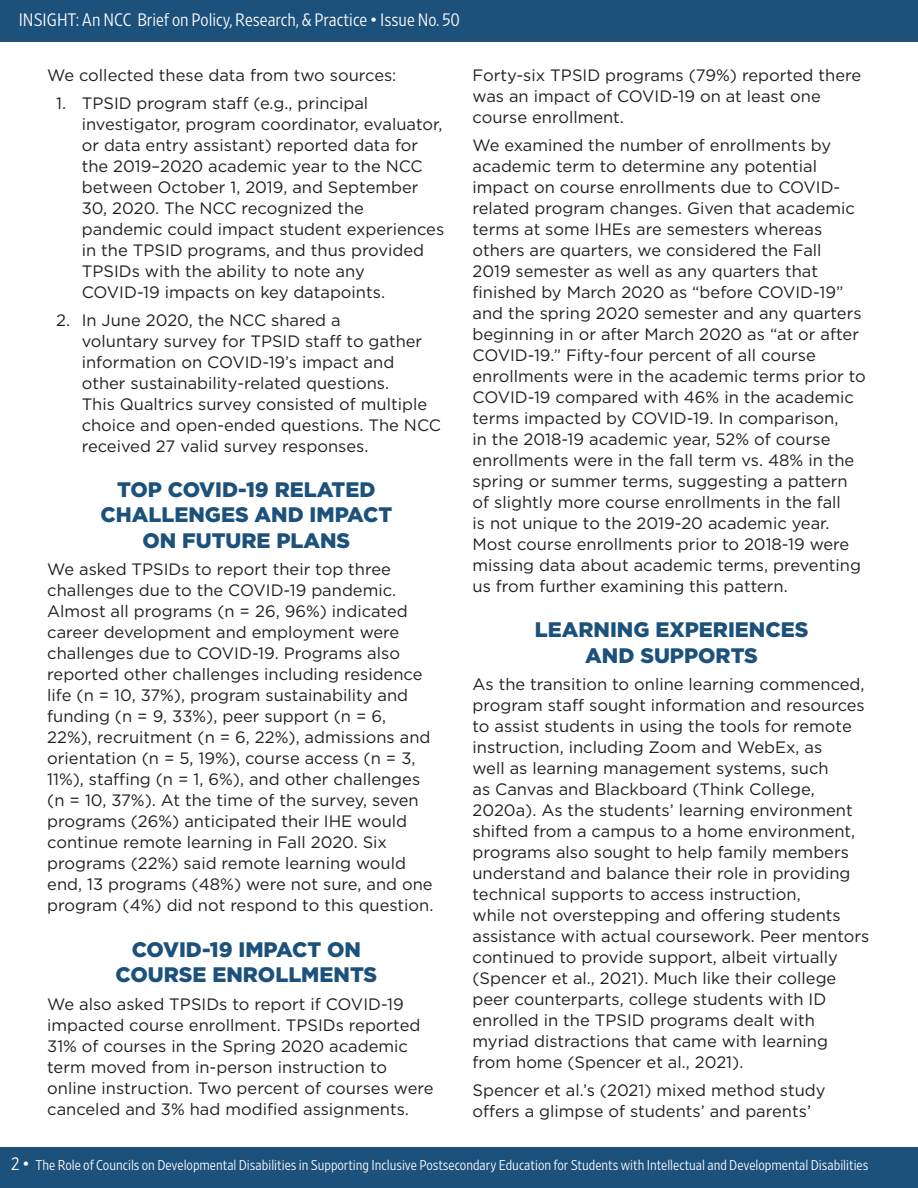
<style>
.page{position:relative;width:918px;height:1188px;background:#fff}
.page>*{position:absolute;margin:0;border:0;box-sizing:border-box;transform-origin:0 0}
.t1{font:900 21px/25.2px "Gotham HTF";color:#1c517c;text-align:center}
.t2{font:300 18px "Retina Narrow";color:#fff}
.t3{font:16.5px/21px "Gotham HTF";color:#231f20}
.t4{font:300 14.25px "Retina Narrow";color:#fff}
.s1{font-size:18px}
</style>
<div class="page">
<div style="left:0;top:0;width:918px;height:41px;background:#1c517c"></div>
<div style="left:0;top:1147px;width:918px;height:41px;background:#1c517c"></div>
<p class="t2" style="left:19px;top:8px;width:443px">INSIGHT: An NCC Brief on Policy, Research, &amp; Practice • Issue No. 50</p>
<p class="t3" style="left:47px;top:65px;width:351px">We collected these data from two sources:</p>
<p class="t3" style="left:82px;top:92px;width:364px;text-indent:-25px">1. TPSID program staff (e.g., principal investigator, program coordinator, evaluator, or data entry assistant) reported data for the 2019–2020 academic year to the NCC between October 1, 2019, and September 30, 2020. The NCC recognized the pandemic could impact student experiences in the TPSID programs, and thus provided TPSIDs with the ability to note any COVID-19 impacts on key datapoints.</p>
<p class="t3" style="left:82px;top:309px;width:361px;text-indent:-25px">2. In June 2020, the NCC shared a<br>voluntary survey for TPSID staff to gather information on COVID-19’s impact and other sustainability-related questions.<br>This Qualtrics survey consisted of multiple choice and open-ended questions. The NCC received 27 valid survey responses.</p>
<h2 class="t1" style="left:100px;top:477px;width:293px">TOP COVID-19 RELATED<br>CHALLENGES AND IMPACT<br>ON FUTURE PLANS</h2>
<p class="t3" style="left:47px;top:559px;width:388px">We asked TPSIDs to report their top three challenges due to the COVID-19 pandemic.<br>Almost all programs (n = 26, 96%) indicated career development and employment were challenges due to COVID-19. Programs also reported other challenges including residence life (n = 10, 37%), program sustainability and funding (n = 9, 33%), peer support (n = 6, 22%), recruitment (n = 6, 22%), admissions and orientation (n = 5, 19%), course access (n = 3, 11%), staffing (n = 1, 6%), and other challenges (n = 10, 37%). At the time of the survey, seven programs (26%) anticipated their IHE would continue remote learning in Fall 2020. Six programs (22%) said remote learning would end, 13 programs (48%) were not sure, and one program (4%) did not respond to this question.</p>
<h2 class="t1" style="left:115px;top:936px;width:263px">COVID-19 IMPACT ON<br>COURSE ENROLLMENTS</h2>
<p class="t3" style="left:47px;top:993px;width:388px">We also asked TPSIDs to report if COVID-19 impacted course enrollment. TPSIDs reported 31% of courses in the Spring 2020 academic term moved from in-person instruction to online instruction. Two percent of courses were canceled and 3% had modified assignments.</p>
<p class="t3" style="left:473px;top:65px;width:390px">Forty-six TPSID programs (79%) reported there was an impact of COVID-19 on at least one course enrollment.</p>
<p class="t3" style="left:473px;top:134px;width:395px">We examined the number of enrollments by academic term to determine any potential impact on course enrollments due to COVID&shy;related program changes. Given that academic terms at some IHEs are semesters whereas others are quarters, we considered the Fall<br>2019 semester as well as any quarters that finished by March 2020 as “before COVID-19” and the spring 2020 semester and any quarters beginning in or after March 2020 as “at or after COVID-19.” Fifty-four percent of all course enrollments were in the academic terms prior to COVID-19 compared with 46% in the academic terms impacted by COVID-19. In comparison,<br>in the 2018-19 academic year, 52% of course enrollments were in the fall term vs. 48% in the spring or summer terms, suggesting a pattern of slightly more course enrollments in the fall<br>is not unique to the 2019-20 academic year.<br>Most course enrollments prior to 2018-19 were missing data about academic terms, preventing us from further examining this pattern.</p>
<h2 class="t1" style="left:535px;top:617px;width:275px">LEARNING EXPERIENCES<br>AND SUPPORTS</h2>
<p class="t3" style="left:472px;top:674px;width:398px">As the transition to online learning commenced, program staff sought information and resources to assist students in using the tools for remote instruction, including Zoom and WebEx, as<br>well as learning management systems, such<br>as Canvas and Blackboard (Think College, 2020a). As the students’ learning environment shifted from a campus to a home environment, programs also sought to help family members understand and balance their role in providing technical supports to access instruction,<br>while not overstepping and offering students assistance with actual coursework. Peer mentors continued to provide support, albeit virtually (Spencer et al., 2021). Much like their college peer counterparts, college students with ID enrolled in the TPSID programs dealt with myriad distractions that came with learning from home (Spencer et al., 2021).</p>
<p class="t3" style="left:472px;top:1080px;width:355px">Spencer et al.’s (2021) mixed method study offers a glimpse of students’ and parents’</p>
<p class="t4" style="left:11px;top:1157px;width:859px"><span class="s1">2 •</span> The Role of Councils on Developmental Disabilities in Supporting Inclusive Postsecondary Education for Students with Intellectual and Developmental Disabilities</p>
</div>
